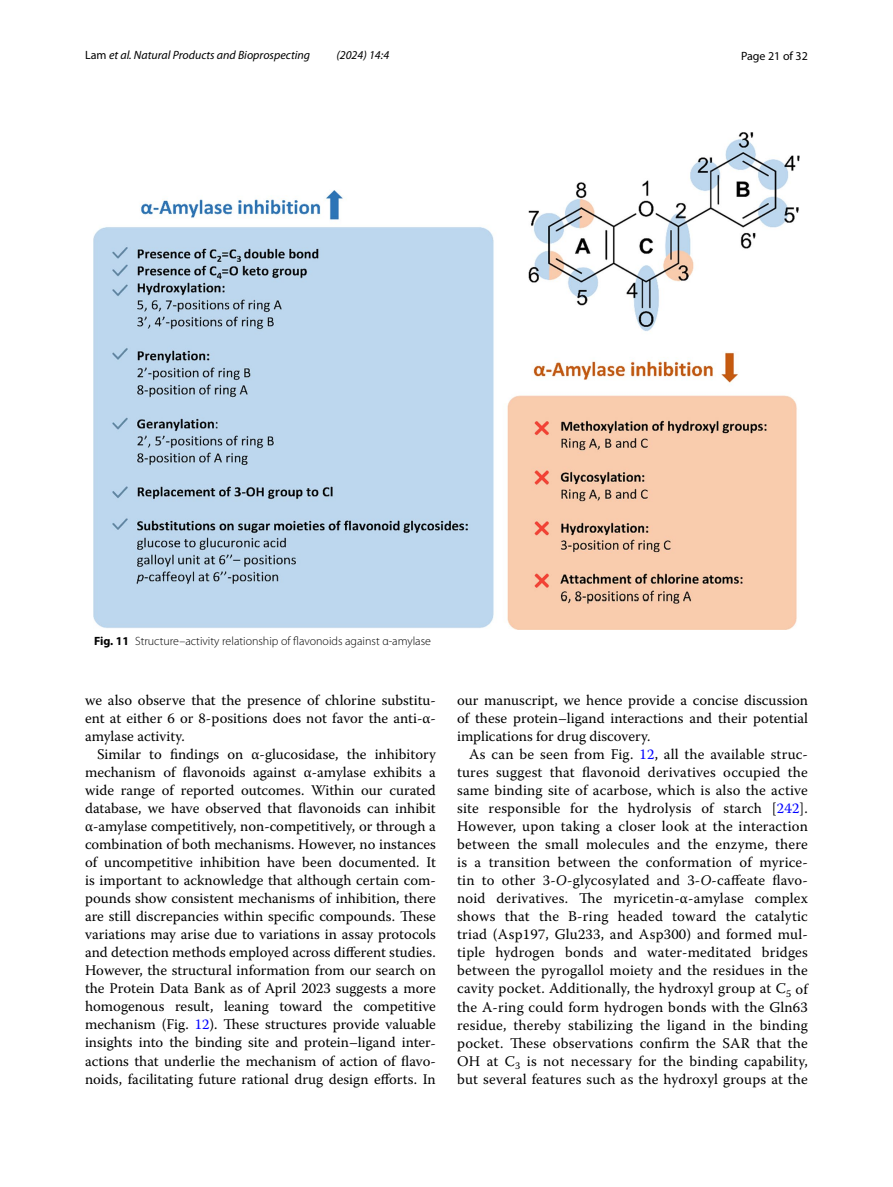
<style>
.page{position:relative;width:893px;height:1187px;background:#fff}
.page>*{position:absolute;margin:0;border:0;box-sizing:border-box;transform-origin:0 0}
.t1{font:14.7px/18px "Warnock Pro";color:#000;text-align:justify}
.t2{font:300 12px "Myriad Pro";color:#000}
.t3{font:italic 12px "Myriad Pro";color:#000}
.t4{font:12px "Myriad Pro";color:#000}
.s1{font-style:normal}
.s2{font-weight:700}
.s3{color:#00f}
.s4{font-style:italic}
</style>
<div class="page">
<img style="left:94px;top:133px;width:705px;height:496px">
<p class="t3" style="left:85px;top:48px;width:227px"><span class="s1">Lam</span> et al. Natural Products and Bioprospecting</p>
<p class="t3" style="left:336px;top:48px;width:54px">(2024) 14:4</p>
<p class="t4" style="left:741px;top:48px;width:68px">Page 21 of 32</p>
<p class="t2" style="left:94px;top:634px;width:338px"><span class="s2">Fig. 11</span> Structure–activity relationship of flavonoids against α-amylase</p>
<p class="t1" style="left:85px;top:691px;width:352px">we also observe that the presence of chlorine substitu&shy;ent at either 6 or 8-positions does not favor the anti-α&shy;amylase activity.</p>
<p class="t1" style="left:85px;top:745px;width:352px;text-indent:12px">Similar to findings on α-glucosidase, the inhibitory mechanism of flavonoids against α-amylase exhibits a wide range of reported outcomes. Within our curated database, we have observed that flavonoids can inhibit α-amylase competitively, non-competitively, or through a combination of both mechanisms. However, no instances of uncompetitive inhibition have been documented. It is important to acknowledge that although certain com&shy;pounds show consistent mechanisms of inhibition, there are still discrepancies within specific compounds. These variations may arise due to variations in assay protocols and detection methods employed across different studies.<br>However, the structural information from our search on the Protein Data Bank as of April 2023 suggests a more homogenous result, leaning toward the competitive mechanism (Fig. <span class="s3">12</span>). These structures provide valuable insights into the binding site and protein–ligand inter&shy;actions that underlie the mechanism of action of flavo&shy;noids, facilitating future rational drug design efforts. In</p>
<p class="t1" style="left:457px;top:691px;width:352px">our manuscript, we hence provide a concise discussion of these protein–ligand interactions and their potential implications for drug discovery.</p>
<p class="t1" style="left:457px;top:745px;width:352px;text-indent:12px">As can be seen from Fig. <span class="s3">12</span>, all the available struc&shy;tures suggest that flavonoid derivatives occupied the same binding site of acarbose, which is also the active site responsible for the hydrolysis of starch [<span class="s3">242</span>].<br>However, upon taking a closer look at the interaction between the small molecules and the enzyme, there is a transition between the conformation of myrice&shy;tin to other 3-<span class="s4">O</span>-glycosylated and 3-<span class="s4">O</span>-caffeate flavo&shy;noid derivatives. The myricetin-α-amylase complex shows that the B-ring headed toward the catalytic triad (Asp197, Glu233, and Asp300) and formed mul&shy;tiple hydrogen bonds and water-meditated bridges between the pyrogallol moiety and the residues in the cavity pocket. Additionally, the hydroxyl group at C<sub>5</sub> of the A-ring could form hydrogen bonds with the Gln63 residue, thereby stabilizing the ligand in the binding pocket. These observations confirm the SAR that the OH at C<sub>3</sub> is not necessary for the binding capability, but several features such as the hydroxyl groups at the</p>
</div>
